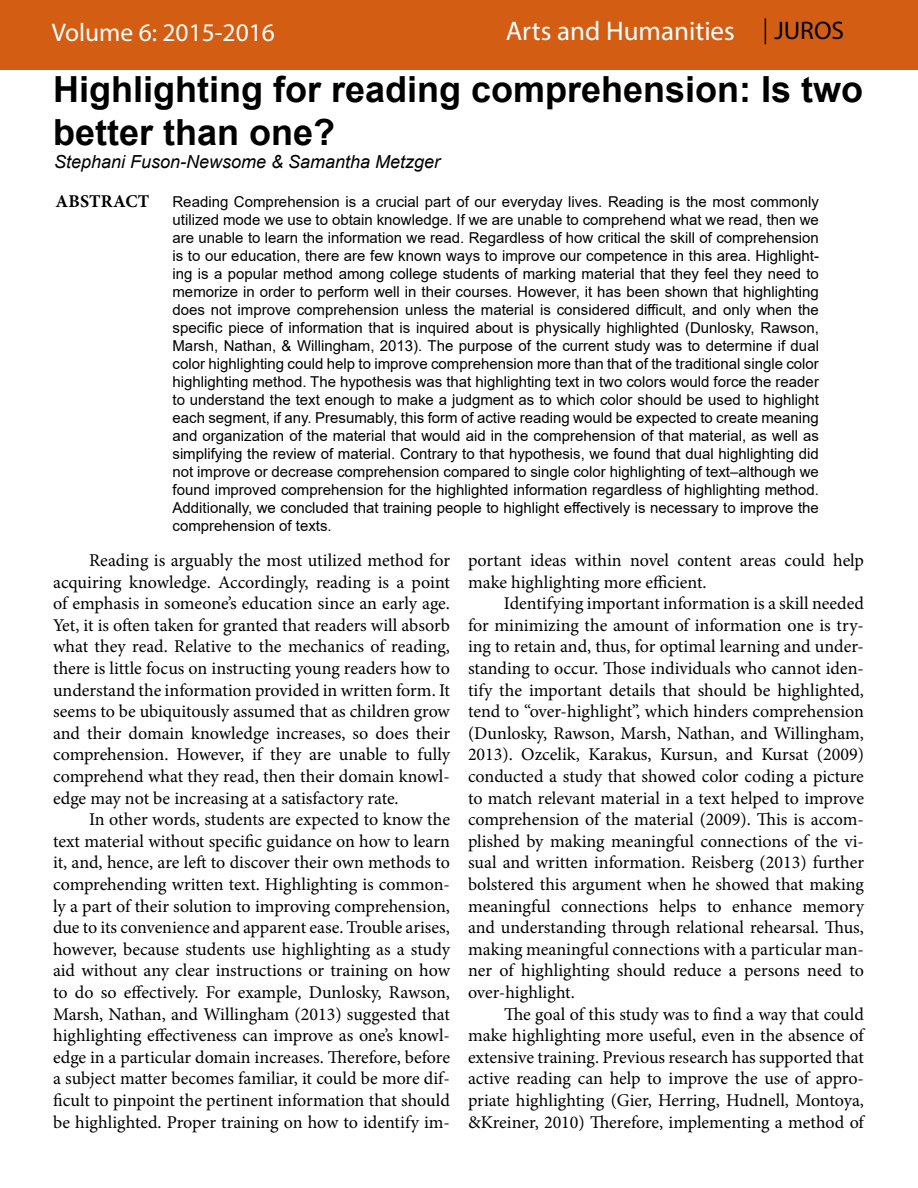
<style>
.page{position:relative;width:918px;height:1188px;background:#fff}
.page>*{position:absolute;margin:0;border:0;box-sizing:border-box;transform-origin:0 0}
.t1{font:700 36px/43.2px "Arial";color:#000}
.t2{font:27px "Myriad Pro";color:#fff}
.t3{font:25.5px "Myriad Pro";color:#fff}
.t4{font:25.5px "Myriad Pro";color:#000}
.t5{font:18px/21.6px "Minion Pro";color:#000;text-align:justify}
.t6{font:italic 18px "Arial";color:#000}
.t7{font:700 18px "Minion Pro";letter-spacing:.01em;color:#000}
.t8{font:15px/18px "Arial";color:#000;text-align:justify}
</style>
<div class="page">
<div style="left:0;top:0;width:918px;height:69px;background:#d35e13"></div>
<svg style="left:765px;top:18px;width:1px;height:26px"></svg>
<h3 class="t3" style="left:52px;top:16px;width:225px">Volume 6: 2015-2016</h3>
<h2 class="t2" style="left:506px;top:14px;width:231px">Arts and Humanities</h2>
<h3 class="t4" style="left:774px;top:14px;width:71px">JUROS</h3>
<h1 class="t1" style="left:53px;top:68px;width:812px">Highlighting for reading comprehension: Is two better than one?</h1>
<p class="t6" style="left:54px;top:150px;width:388px">Stephani Fuson-Newsome &amp; Samantha Metzger</p>
<p class="t8" style="left:172px;top:192px;width:648px">Reading Comprehension is a crucial part of our everyday lives. Reading is the most commonly utilized mode we use to obtain knowledge. If we are unable to comprehend what we read, then we are unable to learn the information we read. Regardless of how critical the skill of comprehension is to our education, there are few known ways to improve our competence in this area. Highlight&shy;ing is a popular method among college students of marking material that they feel they need to memorize in order to perform well in their courses. However, it has been shown that highlighting does not improve comprehension unless the material is considered difficult, and only when the specific piece of information that is inquired about is physically highlighted (Dunlosky, Rawson, Marsh, Nathan, &amp; Willingham, 2013). The purpose of the current study was to determine if dual color highlighting could help to improve comprehension more than that of the traditional single color highlighting method. The hypothesis was that highlighting text in two colors would force the reader to understand the text enough to make a judgment as to which color should be used to highlight each segment, if any. Presumably, this form of active reading would be expected to create meaning and organization of the material that would aid in the comprehension of that material, as well as simplifying the review of material. Contrary to that hypothesis, we found that dual highlighting did not improve or decrease comprehension compared to single color highlighting of text–although we found improved comprehension for the highlighted information regardless of highlighting method.<br>Additionally, we concluded that training people to highlight effectively is necessary to improve the comprehension of texts.</p>
<p class="t7" style="left:56px;top:189px;width:95px">ABSTRACT</p>
<p class="t5" style="left:53px;top:550px;width:398px;text-indent:36px">Reading is arguably the most utilized method for acquiring knowledge. Accordingly, reading is a point of emphasis in someone’s education since an early age.<br>Yet, it is often taken for granted that readers will absorb what they read. Relative to the mechanics of reading, there is little focus on instructing young readers how to understand the information provided in written form. It seems to be ubiquitously assumed that as children grow and their domain knowledge increases, so does their comprehension. However, if they are unable to fully comprehend what they read, then their domain knowl&shy;edge may not be increasing at a satisfactory rate.</p>
<p class="t5" style="left:53px;top:809px;width:398px;text-indent:36px">In other words, students are expected to know the text material without specific guidance on how to learn it, and, hence, are left to discover their own methods to comprehending written text. Highlighting is common&shy;ly a part of their solution to improving comprehension, due to its convenience and apparent ease. Trouble arises, however, because students use highlighting as a study aid without any clear instructions or training on how to do so effectively. For example, Dunlosky, Rawson, Marsh, Nathan, and Willingham (2013) suggested that highlighting effectiveness can improve as one’s knowl&shy;edge in a particular domain increases. Therefore, before a subject matter becomes familiar, it could be more dif&shy;ficult to pinpoint the pertinent information that should be highlighted. Proper training on how to identify im-</p>
<p class="t5" style="left:468px;top:550px;width:398px">portant ideas within novel content areas could help make highlighting more efficient.</p>
<p class="t5" style="left:468px;top:593px;width:398px;text-indent:36px">Identifying important information is a skill needed for minimizing the amount of information one is try&shy;ing to retain and, thus, for optimal learning and under&shy;standing to occur. Those individuals who cannot iden&shy;tify the important details that should be highlighted, tend to “over-highlight”, which hinders comprehension (Dunlosky, Rawson, Marsh, Nathan, and Willingham, 2013). Ozcelik, Karakus, Kursun, and Kursat (2009) conducted a study that showed color coding a picture to match relevant material in a text helped to improve comprehension of the material (2009). This is accom&shy;plished by making meaningful connections of the vi&shy;sual and written information. Reisberg (2013) further bolstered this argument when he showed that making meaningful connections helps to enhance memory and understanding through relational rehearsal. Thus, making meaningful connections with a particular man&shy;ner of highlighting should reduce a persons need to over-highlight.</p>
<p class="t5" style="left:468px;top:1003px;width:398px;text-indent:36px">The goal of this study was to find a way that could make highlighting more useful, even in the absence of extensive training. Previous research has supported that active reading can help to improve the use of appro&shy;priate highlighting (Gier, Herring, Hudnell, Montoya, &amp;Kreiner, 2010) Therefore, implementing a method of</p>
</div>
